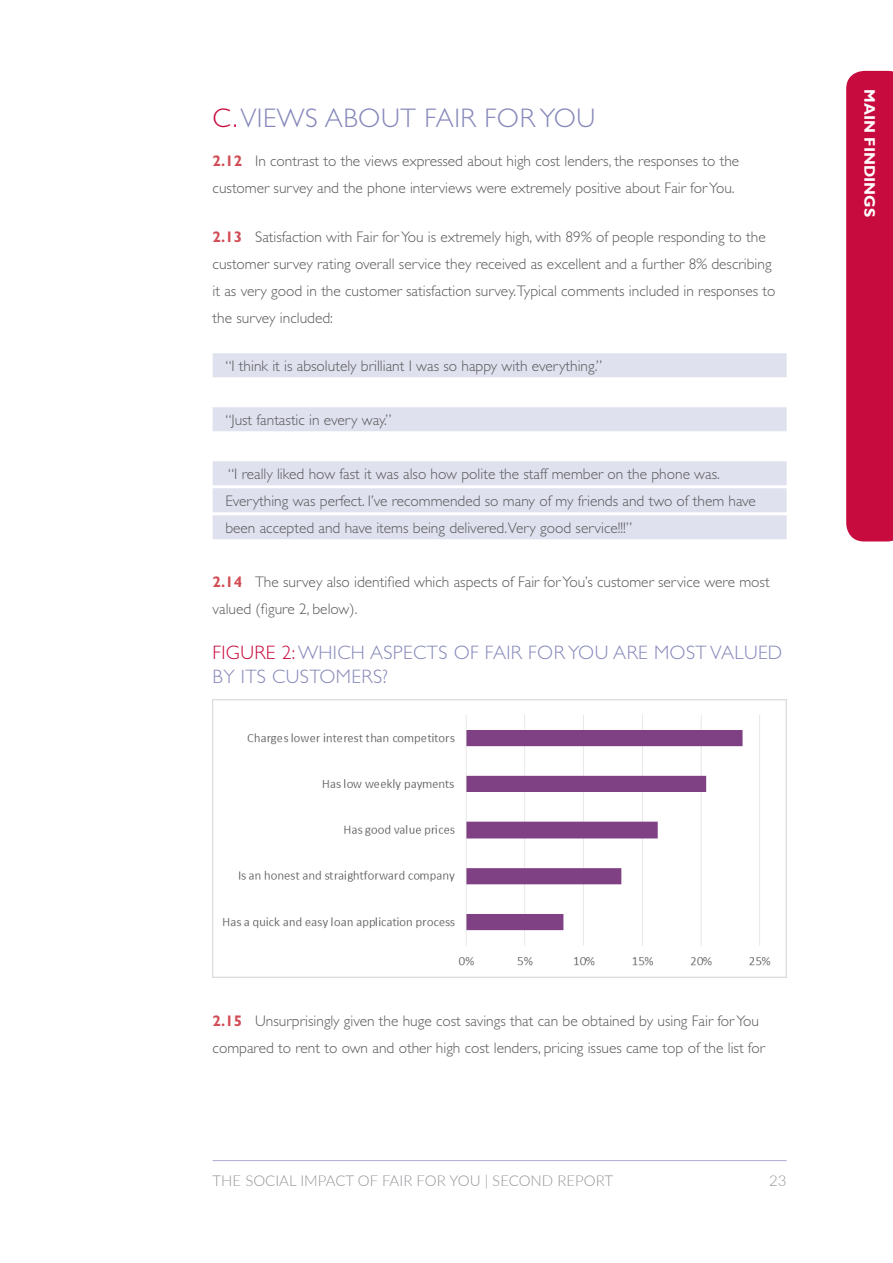
<style>
.page{position:relative;width:893px;height:1263px;background:#fff}
.page>*{position:absolute;margin:0;border:0;box-sizing:border-box;transform-origin:0 0}
.t1{font:300 27px "Gill Sans";letter-spacing:.02em;color:#8688ba}
.t2{font:300 19.5px/24px "Gill Sans";letter-spacing:.02em;color:#8688ba}
.t3{font:300 15.3px/27px "Gill Sans";color:#57585a}
.t4{font:700 15.3px "Gill Sans";color:#fff}
.t5{font:300 15px "Lato";color:#95969a}
.s1{color:#c80b3e}
.s2{font-weight:700;color:#d14d56}
</style>
<div class="page">
<hr style="left:213px;top:1160px;width:574px;height:1px;background:#afb0d2">
<div style="left:846px;top:71px;width:47px;height:470px;background:#c80b3e"></div>
<div style="left:213px;top:353px;width:574px;height:24px;background:#e0e1ee"></div>
<div style="left:213px;top:407px;width:574px;height:24px;background:#e0e1ee"></div>
<div style="left:213px;top:461px;width:574px;height:24px;background:#e0e1ee"></div>
<div style="left:213px;top:488px;width:574px;height:24px;background:#e0e1ee"></div>
<div style="left:213px;top:515px;width:574px;height:24px;background:#e0e1ee"></div>
<img style="left:213px;top:699px;width:574px;height:279px">
<h1 class="t1" style="left:213px;top:102px;width:384px"><span class="s1">C.</span> VIEWS ABOUT FAIR FOR YOU</h1>
<p class="t3" style="left:213px;top:148px;width:528px"><span class="s2">2.12</span> In contrast to the views expressed about high cost lenders, the responses to the customer survey and the phone interviews were extremely positive about Fair for You.</p>
<p class="t3" style="left:213px;top:223px;width:564px"><span class="s2">2.13</span> Satisfaction with Fair for You is extremely high, with 89% of people responding to the customer survey rating overall service they received as excellent and a further 8% describing it as very good in the customer satisfaction survey.Typical comments included in responses to the survey included:</p>
<p class="t3" style="left:225px;top:352px;width:378px">“I think it is absolutely brilliant I was so happy with everything.”</p>
<p class="t3" style="left:225px;top:406px;width:168px">“Just fantastic in every way.”</p>
<p class="t3" style="left:225px;top:460px;width:532px">“I really liked how fast it was also how polite the staff member on the phone was.<br>Everything was perfect. I’ve recommended so many of my friends and two of them have been accepted and have items being delivered.Very good service!!!”</p>
<p class="t3" style="left:213px;top:568px;width:558px"><span class="s2">2.14</span> The survey also identified which aspects of Fair for You’s customer service were most valued (figure 2, below).</p>
<p class="t2" style="left:213px;top:641px;width:571px"><span class="s1">FIGURE 2:</span> WHICH ASPECTS OF FAIR FOR YOU ARE MOST VALUED<br>BY ITS CUSTOMERS?</p>
<p class="t4" style="left:879px;top:89px;width:129px;rotate:90deg">MAIN FINDINGS</p>
<p class="t3" style="left:213px;top:1008px;width:554px"><span class="s2">2.15</span> Unsurprisingly given the huge cost savings that can be obtained by using Fair for You compared to rent to own and other high cost lenders, pricing issues came top of the list for</p>
<p class="t5" style="left:213px;top:1171px;width:402px">THE SOCIAL IMPACT OF FAIR FOR YOU | SECOND REPORT</p>
<p class="t5" style="left:769px;top:1171px;width:19px">23</p>
</div>
